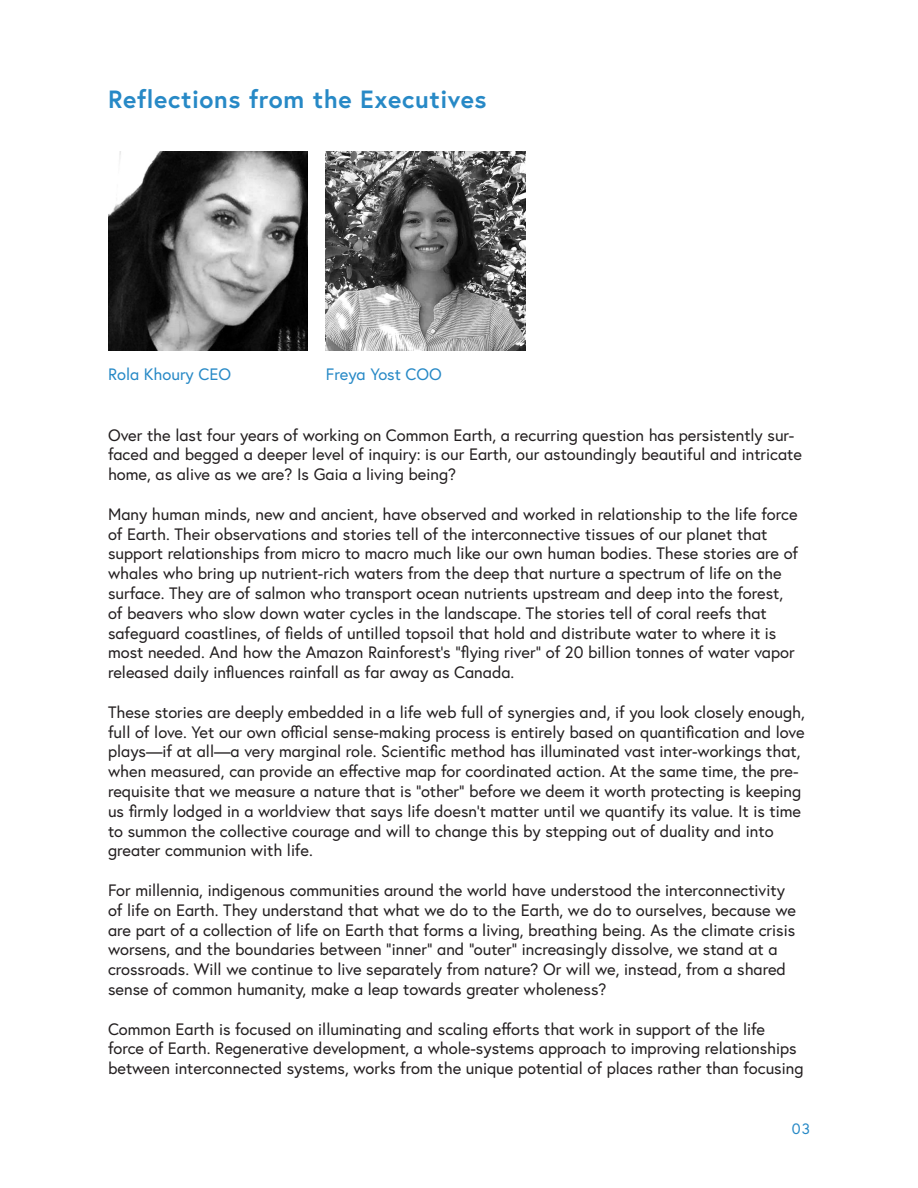
<style>
.page{position:relative;width:918px;height:1188px;background:#fff}
.page>*{position:absolute;margin:0;border:0;box-sizing:border-box;transform-origin:0 0}
.Sub-Header{font:700 24.9px "Europa";letter-spacing:.025em;color:#2789c6}
.Body{font:16.5px/19.8px "Europa";color:#231f20}
.Body-2{font:16.5px "Europa";color:#2789c6}
.t1{font:15px "Europa";color:#2789c6}
</style>
<div class="page">
<img style="left:108px;top:151px;width:200px;height:200px">
<img style="left:326px;top:151px;width:200px;height:200px">
<p class="Sub-Header" style="left:108px;top:82px;width:380px">Reflections from the Executives</p>
<p class="Body-2" style="left:108px;top:363px;width:125px">Rola Khoury CEO</p>
<p class="Body-2" style="left:326px;top:363px;width:117px">Freya Yost COO</p>
<p class="Body" style="left:108px;top:425px;width:696px">Over the last four years of working on Common Earth, a recurring question has persistently sur&shy;faced and begged a deeper level of inquiry: is our Earth, our astoundingly beautiful and intricate home, as alive as we are? Is Gaia a living being?</p>
<p class="Body" style="left:108px;top:504px;width:692px">Many human minds, new and ancient, have observed and worked in relationship to the life force of Earth. Their observations and stories tell of the interconnective tissues of our planet that support relationships from micro to macro much like our own human bodies. These stories are of whales who bring up nutrient-rich waters from the deep that nurture a spectrum of life on the surface. They are of salmon who transport ocean nutrients upstream and deep into the forest, of beavers who slow down water cycles in the landscape. The stories tell of coral reefs that safeguard coastlines, of fields of untilled topsoil that hold and distribute water to where it is most needed. And how the Amazon Rainforest’s “flying river” of 20 billion tonnes of water vapor released daily influences rainfall as far away as Canada.</p>
<p class="Body" style="left:108px;top:702px;width:698px">These stories are deeply embedded in a life web full of synergies and, if you look closely enough, full of love. Yet our own official sense-making process is entirely based on quantification and love plays—if at all—a very marginal role. Scientific method has illuminated vast inter-workings that, when measured, can provide an effective map for coordinated action. At the same time, the pre&shy;requisite that we measure a nature that is “other” before we deem it worth protecting is keeping us firmly lodged in a worldview that says life doesn’t matter until we quantify its value. It is time to summon the collective courage and will to change this by stepping out of duality and into greater communion with life.</p>
<p class="Body" style="left:108px;top:880px;width:690px">For millennia, indigenous communities around the world have understood the interconnectivity of life on Earth. They understand that what we do to the Earth, we do to ourselves, because we are part of a collection of life on Earth that forms a living, breathing being. As the climate crisis worsens, and the boundaries between “inner” and “outer” increasingly dissolve, we stand at a crossroads. Will we continue to live separately from nature? Or will we, instead, from a shared sense of common humanity, make a leap towards greater wholeness?</p>
<p class="Body" style="left:108px;top:1019px;width:697px">Common Earth is focused on illuminating and scaling efforts that work in support of the life force of Earth. Regenerative development, a whole-systems approach to improving relationships between interconnected systems, works from the unique potential of places rather than focusing</p>
<p class="t1" style="left:792px;top:1119px;width:20px">03</p>
</div>
